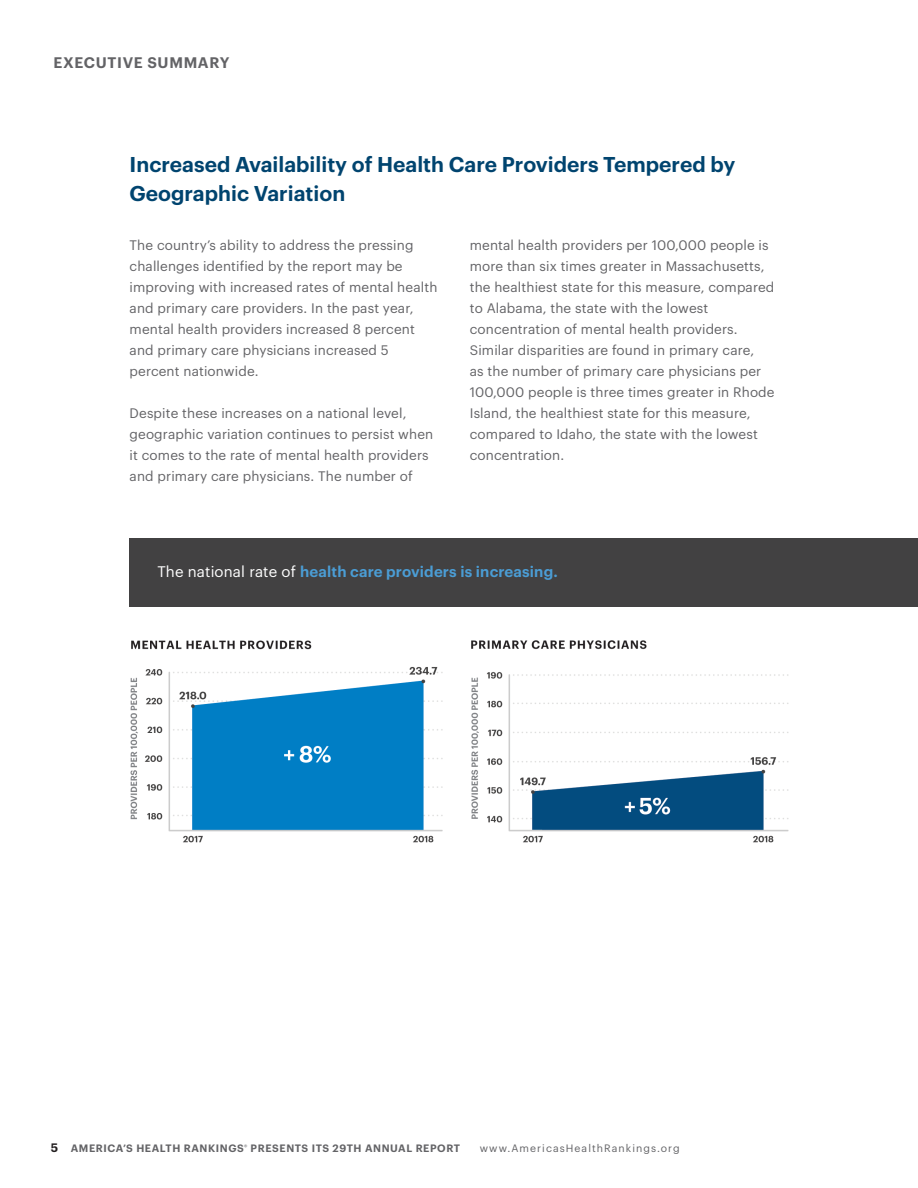
<style>
.page{position:relative;width:918px;height:1188px;background:#fff}
.page>*{position:absolute;margin:0;border:0;box-sizing:border-box;transform-origin:0 0}
.t1{font:600 21px/28.5px "Graphik";color:#00446f}
.t2{font:600 15px "Graphik";letter-spacing:.01em;color:#4b9dd5}
.t3{font:600 15px "Graphik";letter-spacing:.045em;color:#636366}
.t4{font:13.5px/21px "Graphik";letter-spacing:.01em;color:#636366}
.t5{font:600 10.5px "Graphik";letter-spacing:.055em;color:#636366}
.t6{font:10.5px "Graphik";letter-spacing:.1em;color:#636366}
.s1{font-weight:400;color:#fff}
.s2{font-size:12px;color:#231f20}
</style>
<div class="page">
<div style="left:130px;top:539px;width:788px;height:68px;background:#424142"></div>
<img style="left:130px;top:640px;width:313px;height:203px">
<img style="left:471px;top:640px;width:318px;height:203px">
<p class="t3" style="left:53px;top:51px;width:177px">EXECUTIVE SUMMARY</p>
<h1 class="t1" style="left:130px;top:149px;width:607px">Increased Availability of Health Care Providers Tempered by<br>Geographic Variation</h1>
<p class="t4" style="left:130px;top:233px;width:309px">The country’s ability to address the pressing challenges identified by the report may be improving with increased rates of mental health and primary care providers. In the past year, mental health providers increased 8 percent and primary care physicians increased 5 percent nationwide.</p>
<p class="t4" style="left:130px;top:401px;width:305px">Despite these increases on a national level, geographic variation continues to persist when it comes to the rate of mental health providers and primary care physicians. The number of</p>
<p class="t4" style="left:470px;top:233px;width:306px">mental health providers per 100,000 people is more than six times greater in Massachusetts, the healthiest state for this measure, compared to Alabama, the state with the lowest concentration of mental health providers.<br>Similar disparities are found in primary care,<br>as the number of primary care physicians per 100,000 people is three times greater in Rhode Island, the healthiest state for this measure, compared to Idaho, the state with the lowest concentration.</p>
<p class="t2" style="left:157px;top:561px;width:402px"><span class="s1">The national rate of</span> health care providers is increasing.</p>
<p class="t5" style="left:51px;top:1140px;width:411px"><span class="s2">5</span> AMERICA’S HEALTH RANKINGS<sup>®</sup> PRESENTS ITS 29TH ANNUAL REPORT</p>
<p class="t6" style="left:480px;top:1141px;width:201px">www.AmericasHealthRankings.org</p>
</div>
